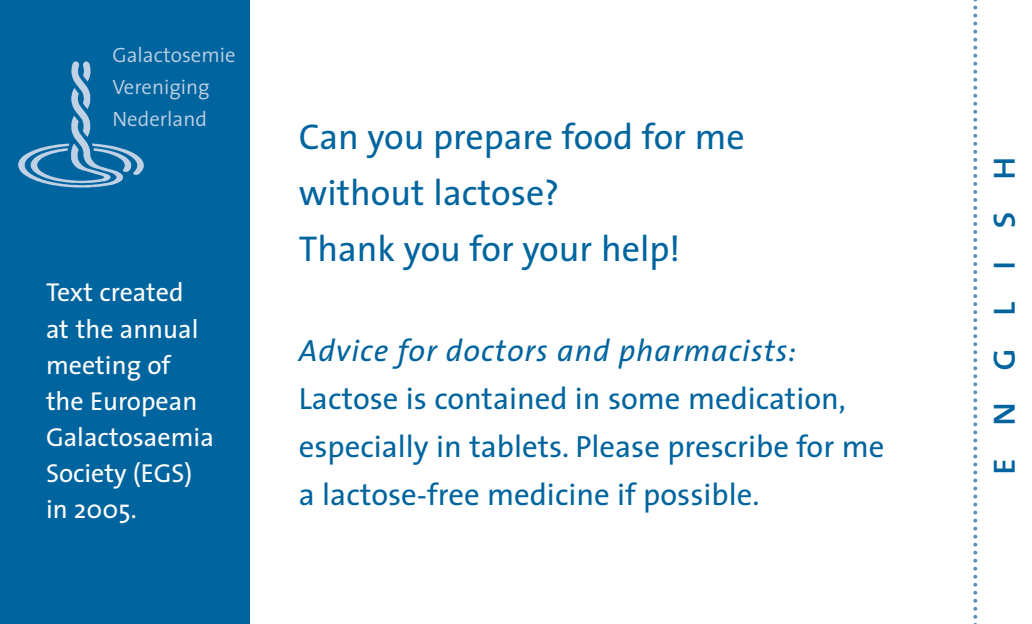
<style>
.page{position:relative;width:1032px;height:624px;background:#fff}
.page>*{position:absolute;margin:0;border:0;box-sizing:border-box;transform-origin:0 0}
.t1{font:40px "The Sans Caps";letter-spacing:.76em;color:#00649e}
.t2{font:36px/56px "The Sans";color:#00649e}
.t3{font:30.8px/48px "The Sans";color:#00649e}
.t4{font:italic 30.8px "The Sans";letter-spacing:.03em;color:#00649e}
.t5{font:26px/36px "The Sans";color:#fff}
.t6{font:300 20.8px/32px "The Sans";color:#c1d1e5}
</style>
<div class="page">
<div style="left:0;top:0;width:249px;height:624px;background:#00649e"></div>
<img style="left:18px;top:61px;width:126px;height:127px">
<svg style="left:973px;top:0;width:4px;height:624px"></svg>
<p class="t6" style="left:113px;top:41px;width:125px">Galactosemie<br>Vereniging<br>Nederland</p>
<p class="t5" style="left:46px;top:277px;width:169px">Text created<br>at the annual meeting of the European<br>Galactosaemia<br>Society (EGS) in 2005.</p>
<p class="t2" style="left:299px;top:112px;width:447px">Can you prepare food for me without lactose?<br>Thank you for your help!</p>
<p class="t4" style="left:299px;top:338px;width:499px">Advice for doctors and pharmacists:</p>
<p class="t3" style="left:299px;top:377px;width:587px">Lactose is contained in some medication, especially in tablets. Please prescribe for me a lactose-free medicine if possible.</p>
<p class="t1" style="left:978px;top:476px;width:322px;rotate:-90deg">english</p>
</div>
